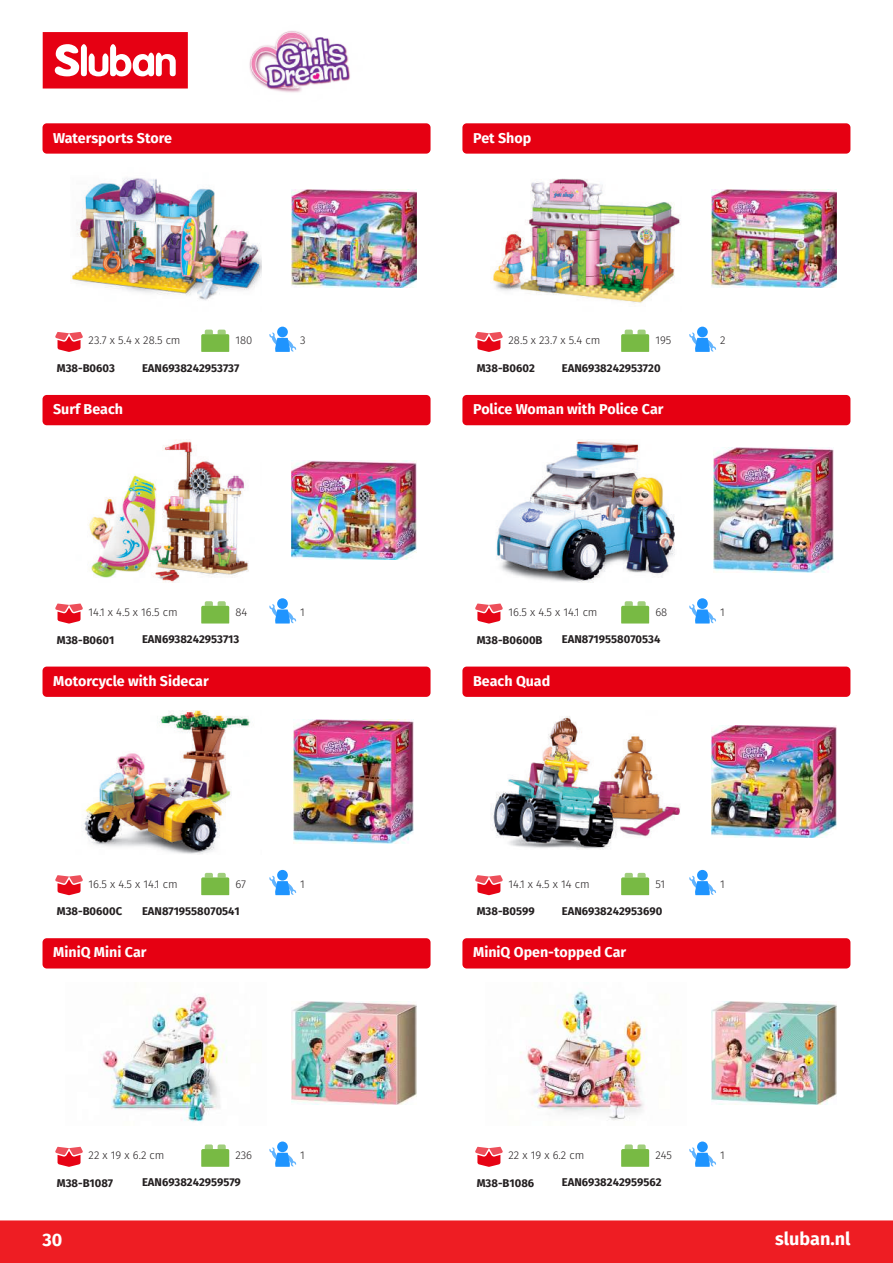
<style>
.page{position:relative;width:893px;height:1263px;background:#fff}
.page>*{position:absolute;margin:0;border:0;box-sizing:border-box;transform-origin:0 0}
.t1{font:700 18px "Fira Sans";color:#fff}
.t2{font:700 14.25px "Fira Sans";color:#fff}
.t3{font:700 11.25px "Fira Sans";color:#231f20}
.t4{font:300 11.25px "Fira Sans";color:#231f20}
</style>
<div class="page">
<div style="left:0;top:1220px;width:893px;height:43px;background:#ee1d23"></div>
<svg style="left:43px;top:32px;width:145px;height:57px"></svg>
<img style="left:249px;top:30px;width:101px;height:63px">
<div style="left:43px;top:123px;width:388px;height:31px;background:#e60012;border-radius:4px"></div>
<img style="left:70px;top:178px;width:192px;height:123px">
<svg style="left:201px;top:330px;width:28px;height:22px"></svg>
<svg style="left:55px;top:332px;width:28px;height:20px"></svg>
<img style="left:292px;top:189px;width:124px;height:98px">
<div style="left:277px;top:327px;width:11px;height:10px;background:#1f94fe;border-radius:50%"></div>
<svg style="left:269px;top:332px;width:27px;height:20px"></svg>
<div style="left:462px;top:123px;width:388px;height:31px;background:#e60012;border-radius:4px"></div>
<img style="left:492px;top:178px;width:189px;height:126px">
<svg style="left:621px;top:330px;width:28px;height:22px"></svg>
<svg style="left:475px;top:332px;width:28px;height:20px"></svg>
<img style="left:711px;top:189px;width:125px;height:98px">
<div style="left:697px;top:327px;width:11px;height:10px;background:#1f94fe;border-radius:50%"></div>
<svg style="left:689px;top:332px;width:27px;height:20px"></svg>
<div style="left:43px;top:395px;width:388px;height:30px;background:#e60012;border-radius:4px"></div>
<img style="left:87px;top:439px;width:162px;height:144px">
<svg style="left:201px;top:601px;width:28px;height:22px"></svg>
<svg style="left:55px;top:603px;width:28px;height:20px"></svg>
<img style="left:292px;top:460px;width:124px;height:100px">
<div style="left:277px;top:598px;width:11px;height:11px;background:#1f94fe;border-radius:50%"></div>
<svg style="left:269px;top:604px;width:27px;height:19px"></svg>
<div style="left:462px;top:395px;width:388px;height:30px;background:#e60012;border-radius:4px"></div>
<img style="left:496px;top:439px;width:179px;height:144px">
<svg style="left:621px;top:601px;width:28px;height:22px"></svg>
<svg style="left:475px;top:603px;width:28px;height:20px"></svg>
<img style="left:714px;top:448px;width:120px;height:124px">
<div style="left:697px;top:598px;width:11px;height:11px;background:#1f94fe;border-radius:50%"></div>
<svg style="left:689px;top:604px;width:27px;height:19px"></svg>
<div style="left:43px;top:666px;width:388px;height:31px;background:#e60012;border-radius:4px"></div>
<img style="left:84px;top:711px;width:167px;height:143px">
<svg style="left:201px;top:873px;width:28px;height:22px"></svg>
<svg style="left:55px;top:875px;width:28px;height:20px"></svg>
<img style="left:294px;top:719px;width:120px;height:125px">
<div style="left:277px;top:870px;width:11px;height:10px;background:#1f94fe;border-radius:50%"></div>
<svg style="left:269px;top:876px;width:27px;height:19px"></svg>
<div style="left:462px;top:666px;width:388px;height:31px;background:#e60012;border-radius:4px"></div>
<img style="left:490px;top:716px;width:190px;height:134px">
<svg style="left:621px;top:873px;width:28px;height:22px"></svg>
<svg style="left:475px;top:875px;width:28px;height:20px"></svg>
<img style="left:711px;top:725px;width:125px;height:113px">
<div style="left:697px;top:870px;width:11px;height:10px;background:#1f94fe;border-radius:50%"></div>
<svg style="left:689px;top:876px;width:27px;height:19px"></svg>
<div style="left:43px;top:938px;width:388px;height:30px;background:#e60012;border-radius:4px"></div>
<img style="left:100px;top:994px;width:127px;height:128px">
<svg style="left:201px;top:1144px;width:28px;height:23px"></svg>
<svg style="left:55px;top:1147px;width:28px;height:20px"></svg>
<img style="left:292px;top:1001px;width:124px;height:104px">
<div style="left:277px;top:1141px;width:11px;height:11px;background:#1f94fe;border-radius:50%"></div>
<svg style="left:269px;top:1147px;width:27px;height:20px"></svg>
<div style="left:462px;top:938px;width:388px;height:30px;background:#e60012;border-radius:4px"></div>
<img style="left:520px;top:990px;width:127px;height:131px">
<svg style="left:621px;top:1144px;width:28px;height:23px"></svg>
<svg style="left:475px;top:1147px;width:28px;height:20px"></svg>
<img style="left:711px;top:1001px;width:125px;height:104px">
<div style="left:697px;top:1141px;width:11px;height:11px;background:#1f94fe;border-radius:50%"></div>
<svg style="left:689px;top:1147px;width:27px;height:20px"></svg>
<p class="t2" style="left:53px;top:128px;width:121px">Watersports Store</p>
<p class="t2" style="left:473px;top:128px;width:60px">Pet Shop</p>
<p class="t4" style="left:89px;top:333px;width:93px">23.7 x 5.4 x 28.5 cm</p>
<p class="t4" style="left:235px;top:333px;width:18px">180</p>
<p class="t4" style="left:300px;top:333px;width:7px">3</p>
<p class="t3" style="left:57px;top:360px;width:60px">M38-B0603</p>
<p class="t3" style="left:142px;top:360px;width:99px">EAN6938242953737</p>
<p class="t4" style="left:509px;top:333px;width:93px">28.5 x 23.7 x 5.4 cm</p>
<p class="t4" style="left:655px;top:333px;width:17px">195</p>
<p class="t4" style="left:720px;top:333px;width:7px">2</p>
<p class="t3" style="left:477px;top:360px;width:60px">M38-B0602</p>
<p class="t3" style="left:562px;top:360px;width:100px">EAN6938242953720</p>
<p class="t2" style="left:53px;top:399px;width:72px">Surf Beach</p>
<p class="t2" style="left:473px;top:399px;width:192px">Police Woman with Police Car</p>
<p class="t4" style="left:89px;top:604px;width:90px">14.1 x 4.5 x 16.5 cm</p>
<p class="t4" style="left:235px;top:604px;width:13px">84</p>
<p class="t4" style="left:300px;top:604px;width:6px">1</p>
<p class="t3" style="left:57px;top:632px;width:59px">M38-B0601</p>
<p class="t3" style="left:142px;top:631px;width:99px">EAN6938242953713</p>
<p class="t4" style="left:509px;top:604px;width:90px">16.5 x 4.5 x 14.1 cm</p>
<p class="t4" style="left:655px;top:604px;width:13px">68</p>
<p class="t4" style="left:720px;top:604px;width:6px">1</p>
<p class="t3" style="left:477px;top:632px;width:67px">M38-B0600B</p>
<p class="t3" style="left:562px;top:631px;width:100px">EAN8719558070534</p>
<p class="t2" style="left:53px;top:671px;width:157px">Motorcycle with Sidecar</p>
<p class="t2" style="left:473px;top:671px;width:79px">Beach Quad</p>
<p class="t4" style="left:89px;top:876px;width:90px">16.5 x 4.5 x 14.1 cm</p>
<p class="t4" style="left:235px;top:876px;width:12px">67</p>
<p class="t4" style="left:300px;top:876px;width:6px">1</p>
<p class="t3" style="left:57px;top:903px;width:67px">M38-B0600C</p>
<p class="t3" style="left:142px;top:903px;width:99px">EAN8719558070541</p>
<p class="t4" style="left:509px;top:876px;width:83px">14.1 x 4.5 x 14 cm</p>
<p class="t4" style="left:655px;top:876px;width:11px">51</p>
<p class="t4" style="left:720px;top:876px;width:6px">1</p>
<p class="t3" style="left:477px;top:903px;width:60px">M38-B0599</p>
<p class="t3" style="left:562px;top:903px;width:102px">EAN6938242953690</p>
<p class="t2" style="left:53px;top:942px;width:95px">MiniQ Mini Car</p>
<p class="t2" style="left:473px;top:942px;width:155px">MiniQ Open-topped Car</p>
<p class="t4" style="left:89px;top:1147px;width:77px">22 x 19 x 6.2 cm</p>
<p class="t4" style="left:235px;top:1147px;width:18px">236</p>
<p class="t4" style="left:300px;top:1147px;width:6px">1</p>
<p class="t3" style="left:57px;top:1175px;width:58px">M38-B1087</p>
<p class="t3" style="left:142px;top:1174px;width:100px">EAN6938242959579</p>
<p class="t4" style="left:509px;top:1147px;width:77px">22 x 19 x 6.2 cm</p>
<p class="t4" style="left:655px;top:1147px;width:18px">245</p>
<p class="t4" style="left:720px;top:1147px;width:6px">1</p>
<p class="t3" style="left:477px;top:1175px;width:59px">M38-B1086</p>
<p class="t3" style="left:562px;top:1174px;width:101px">EAN6938242959562</p>
<h1 class="t1" style="left:43px;top:1227px;width:21px">30</h1>
<h1 class="t1" style="left:775px;top:1226px;width:77px">sluban.nl</h1>
</div>
